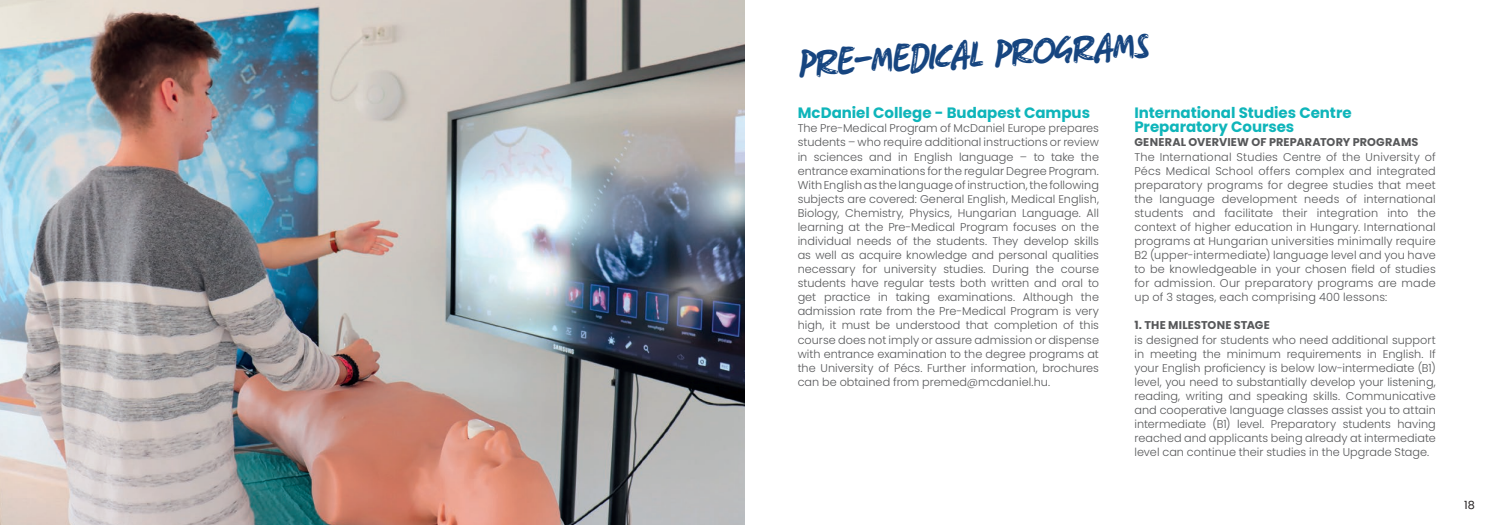
<style>
.page{position:relative;width:1489px;height:525px;background:#fff}
.page>*{position:absolute;margin:0;border:0;box-sizing:border-box;transform-origin:0 0}
.t1{font:46.25px "Markerfield";color:#164580}
.t2{font:700 15px/14px "Poppins";color:#0fb5ba}
.t3{font:300 11.25px/14px "Poppins";letter-spacing:.005em;color:#57585a;text-align:justify}
.t4{font:700 11.25px "Poppins";letter-spacing:.015em;color:#57585a}
.t5{font:11.25px "Poppins";color:#231f20}
</style>
<div class="page">
<img style="left:0;top:0;width:744px;height:524px">
<h1 class="t1" style="left:796px;top:36px;width:352px;rotate:-3deg">PRE-MEDICAL PROGRAMS</h1>
<h2 class="t2" style="left:797px;top:106px;width:294px">McDaniel College - Budapest Campus</h2>
<p class="t3" style="left:797px;top:121px;width:303px">The Pre-Medical Program of McDaniel Europe prepares students – who require additional instructions or review in sciences and in English language – to take the entrance examinations for the regular Degree Program.<br>With English as the language of instruction, the following subjects are covered: General English, Medical English, Biology, Chemistry, Physics, Hungarian Language. All learning at the Pre-Medical Program focuses on the individual needs of the students. They develop skills as well as acquire knowledge and personal qualities necessary for university studies. During the course students have regular tests both written and oral to get practice in taking examinations. Although the admission rate from the Pre-Medical Program is very high, it must be understood that completion of this course does not imply or assure admission or dispense with entrance examination to the degree programs at the University of Pécs. Further information, brochures can be obtained from premed@mcdaniel.hu.</p>
<h2 class="t2" style="left:1134px;top:106px;width:219px">International Studies Centre<br>Preparatory Courses</h2>
<p class="t4" style="left:1134px;top:136px;width:285px">GENERAL OVERVIEW OF PREPARATORY PROGRAMS</p>
<p class="t3" style="left:1134px;top:149px;width:303px">The International Studies Centre of the University of Pécs Medical School offers complex and integrated preparatory programs for degree studies that meet the language development needs of international students and facilitate their integration into the context of higher education in Hungary. International programs at Hungarian universities minimally require B2 (upper-intermediate) language level and you have to be knowledgeable in your chosen field of studies for admission. Our preparatory programs are made up of 3 stages, each comprising 400 lessons:</p>
<p class="t4" style="left:1134px;top:319px;width:137px">1. THE MILESTONE STAGE</p>
<p class="t3" style="left:1134px;top:332px;width:303px">is designed for students who need additional support in meeting the minimum requirements in English. If your English proficiency is below low-intermediate (B1) level, you need to substantially develop your listening, reading, writing and speaking skills. Communicative and cooperative language classes assist you to attain intermediate (B1) level. Preparatory students having reached and applicants being already at intermediate level can continue their studies in the Upgrade Stage.</p>
<p class="t5" style="left:1463px;top:498px;width:12px">18</p>
</div>
